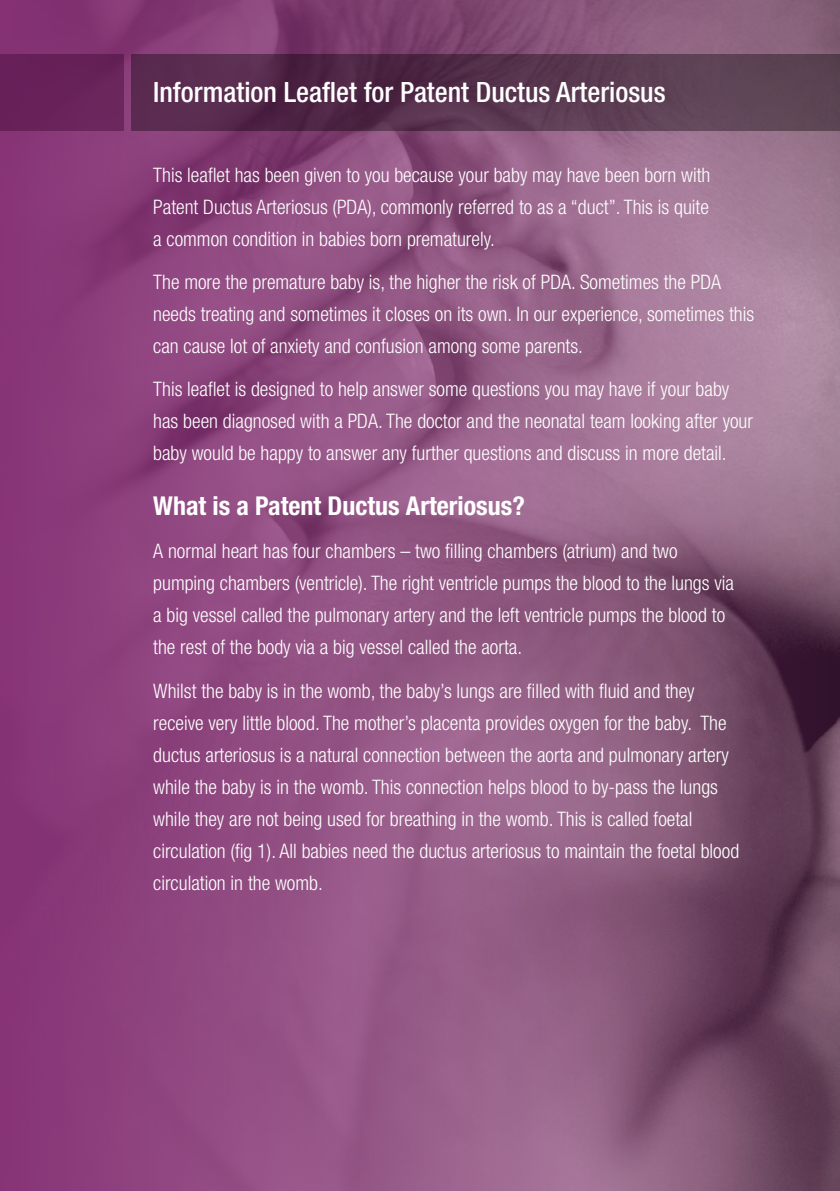
<style>
.page{position:relative;width:840px;height:1191px;background:#fff}
.page>*{position:absolute;margin:0;border:0;box-sizing:border-box;transform-origin:0 0}
.t1{font:500 condensed 28px "Helvetica Neue LT Std";color:#fff}
.t2{font:700 condensed 26px "Helvetica Neue LT Std";color:#fff}
.t3{font:300 condensed 20px/32px "Helvetica Neue LT Std";color:#fff}
</style>
<div class="page">
<img style="left:0;top:0;width:839px;height:1191px">
<svg style="left:132px;top:54px;width:707px;height:76px;background:#57344e"></svg>
<div style="left:0;top:54px;width:123px;height:76px;background:#682259"></div>
<p class="t1" style="left:153px;top:76px;width:513px">Information Leaflet for Patent Ductus Arteriosus</p>
<p class="t3" style="left:153px;top:158px;width:558px;text-align:justify">This leaflet has been given to you because your baby may have been born with Patent Ductus Arteriosus (PDA), commonly referred to as a “duct”. This is quite a common condition in babies born prematurely.</p>
<p class="t3" style="left:153px;top:266px;width:602px">The more the premature baby is, the higher the risk of PDA. Sometimes the PDA needs treating and sometimes it closes on its own. In our experience, sometimes this can cause lot of anxiety and confusion among some parents.</p>
<p class="t3" style="left:153px;top:373px;width:601px">This leaflet is designed to help answer some questions you may have if your baby has been diagnosed with a PDA. The doctor and the neonatal team looking after your baby would be happy to answer any further questions and discuss in more detail.</p>
<p class="t2" style="left:153px;top:490px;width:373px">What is a Patent Ductus Arteriosus?</p>
<p class="t3" style="left:153px;top:535px;width:582px">A normal heart has four chambers – two filling chambers (atrium) and two pumping chambers (ventricle). The right ventricle pumps the blood to the lungs via a big vessel called the pulmonary artery and the left ventricle pumps the blood to the rest of the body via a big vessel called the aorta.</p>
<p class="t3" style="left:153px;top:674px;width:587px">Whilst the baby is in the womb, the baby’s lungs are filled with fluid and they receive very little blood. The mother’s placenta provides oxygen for the baby. The ductus arteriosus is a natural connection between the aorta and pulmonary artery while the baby is in the womb. This connection helps blood to by-pass the lungs while they are not being used for breathing in the womb. This is called foetal circulation (fig 1). All babies need the ductus arteriosus to maintain the foetal blood circulation in the womb.</p>
</div>
